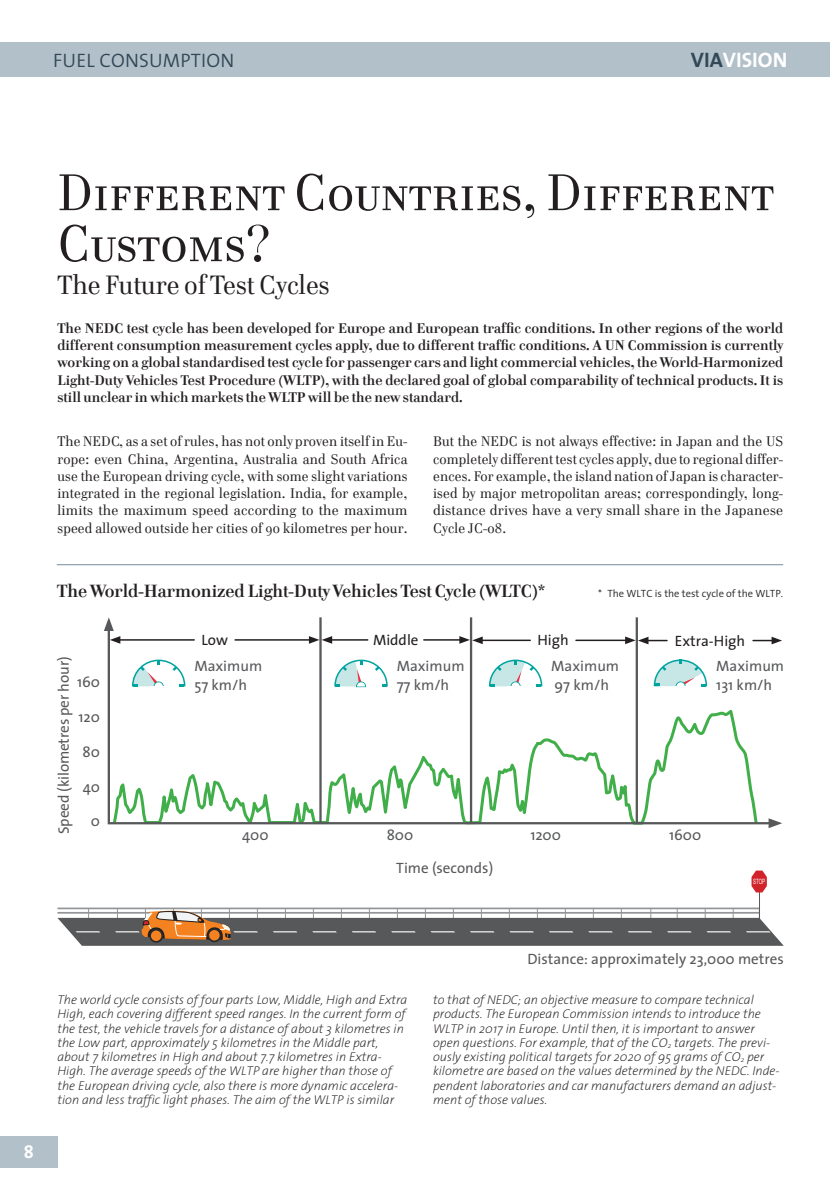
<style>
.page{position:relative;width:830px;height:1191px;background:#fff}
.page>*{position:absolute;margin:0;border:0;box-sizing:border-box;transform-origin:0 0}
.t1{font:52.5px/51px "Cellini Regular SC";color:#231f20}
.t2{font:27px "Cellini";color:#231f20}
.t3{font:700 21px "The Sans";color:#fff}
.t4{font:300 19.5px "The Sans";letter-spacing:.01em;color:#324856}
.t5{font:700 18px "Cellini";color:#231f20}
.t6{font:700 18px "The Sans";color:#fff}
.t7{font:15.15px "The Sans";letter-spacing:-.01em;color:#57585a}
.t8{font:15px/19.5px "The Sans";color:#57585a}
.t9{font:15px "The Sans";color:#231f20}
.t10{font:14.25px/17.2px "Cellini";letter-spacing:.01em;color:#231f20;text-align:justify}
.t11{font:700 14.25px/17.2px "Cellini";letter-spacing:.005em;color:#231f20;text-align:justify}
.t12{font:italic 200 12.75px/14.2px "The Sans";color:#231f20}
.t13{font:300 10.5px "The Sans";color:#231f20}
.t14{font:7.2px "Arial";color:#fff;scale:.62 1}
.s1{color:#324856}
</style>
<div class="page">
<div style="left:0;top:43px;width:829px;height:34px;background:#b2c0c9"></div>
<div style="left:0;top:1135px;width:57px;height:32px;background:#b2c0c9"></div>
<hr style="left:57px;top:564px;width:725px;height:1px;background:#758a97">
<hr style="left:58px;top:907px;width:700px;height:2px;background:#939598">
<svg style="left:57px;top:908px;width:726px;height:37px"></svg>
<svg style="left:207px;top:928px;width:14px;height:14px"></svg>
<div style="left:209px;top:930px;width:10px;height:10px;background:#f58220;border-radius:50%"></div>
<svg style="left:149px;top:928px;width:14px;height:14px"></svg>
<div style="left:151px;top:930px;width:10px;height:11px;background:#f58220;border-radius:50%"></div>
<hr style="left:758px;top:889px;width:1px;height:30px;background:#57585a">
<svg style="left:758px;top:870px;width:8px;height:22px"></svg>
<svg style="left:107px;top:624px;width:666px;height:201px"></svg>
<svg style="left:768px;top:818px;width:13px;height:10px"></svg>
<hr style="left:319px;top:617px;width:2px;height:205px;background:#57585a">
<hr style="left:469px;top:617px;width:3px;height:205px;background:#57585a">
<hr style="left:635px;top:617px;width:2px;height:205px;background:#57585a">
<svg style="left:488px;top:656px;width:55px;height:32px"></svg>
<div style="left:506px;top:686px;width:24px;height:6px;background:#fff"></div>
<div style="left:671px;top:686px;width:24px;height:6px;background:#fff"></div>
<svg style="left:131px;top:659px;width:55px;height:29px"></svg>
<svg style="left:333px;top:659px;width:55px;height:29px"></svg>
<hr style="left:235px;top:639px;width:76px;height:1px;background:#231f20">
<hr style="left:118px;top:639px;width:76px;height:1px;background:#231f20">
<svg style="left:104px;top:617px;width:16px;height:27px"></svg>
<hr style="left:575px;top:639px;width:52px;height:2px;background:#231f20">
<svg style="left:752px;top:636px;width:29px;height:8px"></svg>
<hr style="left:480px;top:639px;width:50px;height:2px;background:#231f20">
<svg style="left:624px;top:636px;width:83px;height:52px"></svg>
<hr style="left:423px;top:639px;width:38px;height:1px;background:#231f20">
<svg style="left:459px;top:636px;width:23px;height:8px"></svg>
<hr style="left:330px;top:639px;width:37px;height:1px;background:#231f20">
<svg style="left:309px;top:636px;width:23px;height:8px"></svg>
<h3 class="t4" style="left:53px;top:48px;width:182px">FUEL CONSUMPTION</h3>
<h3 class="t3" style="left:690px;top:47px;width:98px"><span class="s1">VIA</span>VISION</h3>
<h1 class="t1" style="left:57px;top:166px;width:717px">Different Countries, Different<br>Customs?</h1>
<h2 class="t2" style="left:57px;top:269px;width:274px">The Future of Test Cycles</h2>
<p class="t11" style="left:57px;top:319px;width:727px">The NEDC test cycle has been developed for Europe and European traffic conditions. In other regions of the world different consumption measurement cycles apply, due to different traffic conditions. A UN Commission is currently working on a global standardised test cycle for passenger cars and light commercial vehicles, the World-Harmonized Light-Duty Vehicles Test Procedure (WLTP), with the declared goal of global comparability of technical products. It is still unclear in which markets the WLTP will be the new standard.</p>
<p class="t10" style="left:57px;top:433px;width:351px">The NEDC, as a set of rules, has not only proven itself in Eu&shy;rope: even China, Argentina, Australia and South Africa use the European driving cycle, with some slight variations integrated in the regional legislation. India, for example, limits the maximum speed according to the maximum speed allowed outside her cities of 9o kilometres per hour.</p>
<p class="t10" style="left:433px;top:433px;width:351px">But the NEDC is not always effective: in Japan and the US completely different test cycles apply, due to regional differ&shy;ences. For example, the island nation of Japan is character&shy;ised by major metropolitan areas; correspondingly, long&shy;distance drives have a very small share in the Japanese Cycle JC-o8.</p>
<h3 class="t5" style="left:57px;top:580px;width:489px">The World-Harmonized Light-Duty Vehicles Test Cycle (WLTC)*</h3>
<p class="t13" style="left:598px;top:587px;width:186px">* The WLTC is the test cycle of the WLTP.</p>
<p class="t7" style="left:54px;top:834px;width:179px;rotate:-90deg">Speed (kilometres per hour)</p>
<p class="t8" style="left:77px;top:672px;width:24px">160</p>
<p class="t8" style="left:78px;top:707px;width:23px">120</p>
<p class="t8" style="left:83px;top:742px;width:19px">80</p>
<p class="t8" style="left:83px;top:777px;width:19px">40</p>
<p class="t8" style="left:91px;top:811px;width:11px">0</p>
<p class="t9" style="left:201px;top:630px;width:28px">Low</p>
<p class="t9" style="left:373px;top:630px;width:47px">Middle</p>
<p class="t9" style="left:537px;top:631px;width:33px">High</p>
<p class="t9" style="left:674px;top:631px;width:72px">Extra-High</p>
<p class="t8" style="left:194px;top:656px;width:69px">Maximum<br>57 km/h</p>
<p class="t8" style="left:551px;top:656px;width:69px">Maximum<br>97 km/h</p>
<p class="t8" style="left:716px;top:656px;width:69px">Maximum<br>131 km/h</p>
<p class="t8" style="left:396px;top:656px;width:69px">Maximum<br>77 km/h</p>
<p class="t8" style="left:242px;top:825px;width:28px">400</p>
<p class="t8" style="left:386px;top:825px;width:28px">800</p>
<p class="t8" style="left:530px;top:825px;width:32px">1200</p>
<p class="t8" style="left:668px;top:825px;width:34px">1600</p>
<p class="t8" style="left:396px;top:858px;width:98px">Time (seconds)</p>
<p class="t14" style="left:752px;top:876px;width:21px">STOP</p>
<h3 class="t6" style="left:24px;top:1139px;width:12px">8</h3>
<p class="t8" style="left:527px;top:949px;width:258px">Distance: approximately 23,000 metres</p>
<p class="t12" style="left:57px;top:992px;width:351px">The world cycle consists of four parts Low, Middle, High and Extra High, each covering different speed ranges. In the current form of the test, the vehicle travels for a distance of about 3 kilometres in the Low part, approximately 5 kilometres in the Middle part, about 7 kilometres in High and about 7.7 kilometres in Extra-High. The average speeds of the WLTP are higher than those of the European driving cycle, also there is more dynamic accelera&shy;tion and less traffic light phases. The aim of the WLTP is similar</p>
<p class="t12" style="left:433px;top:992px;width:348px">to that of NEDC; an objective measure to compare technical products. The European Commission intends to introduce the WLTP in 2017 in Europe. Until then, it is important to answer open questions. For example, that of the CO<sub>2</sub> targets. The previ&shy;ously existing political targets for 2020 of 95 grams of CO<sub>2</sub> per kilometre are based on the values determined by the NEDC. Inde&shy;pendent laboratories and car manufacturers demand an adjust&shy;ment of those values.</p>
</div>
